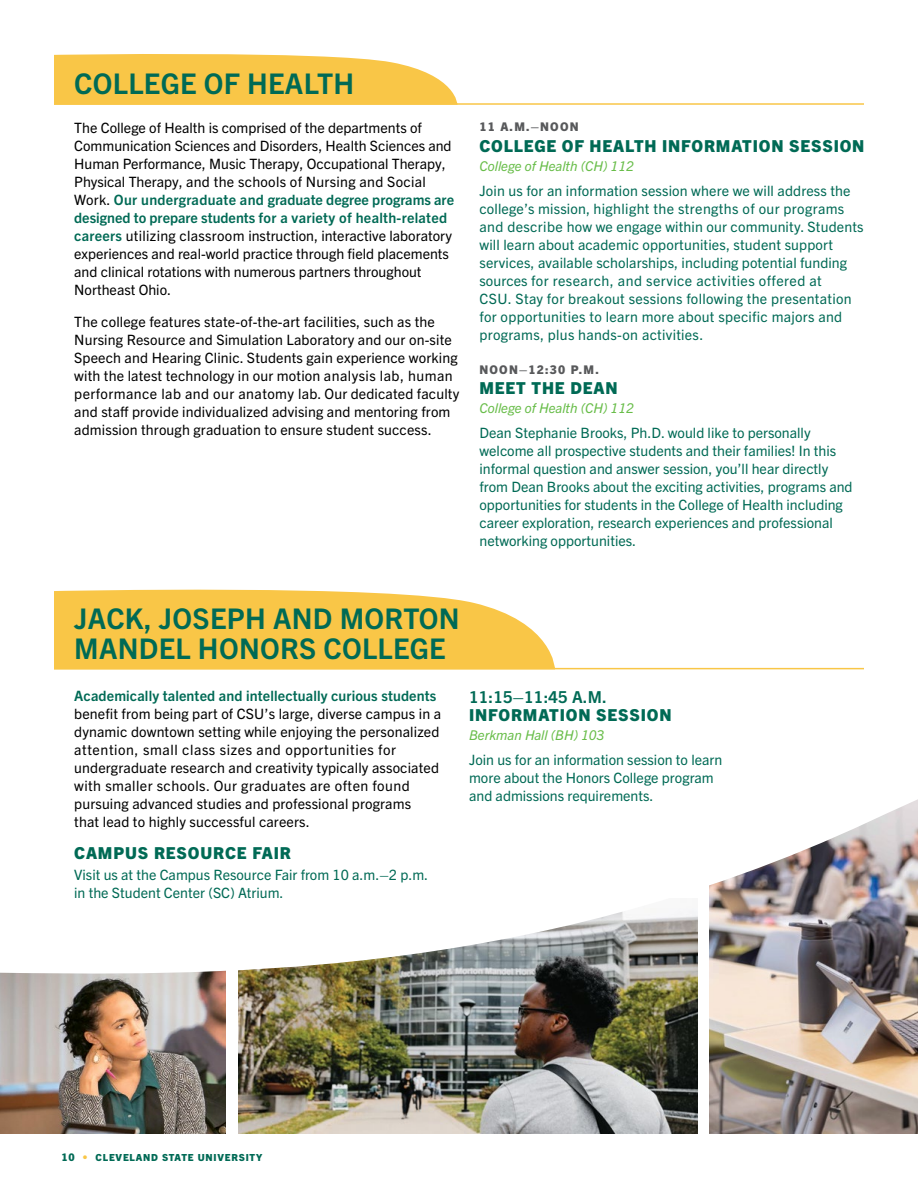
<style>
.page{position:relative;width:918px;height:1188px;background:#fff}
.page>*{position:absolute;margin:0;border:0;box-sizing:border-box;transform-origin:0 0}
.t1{font:700 28.5px/30px "Trade Gothic Next LT Pro";letter-spacing:.01em;color:#006a55}
.t2{font:800 16.5px "Trade Gothic Next LT Pro";letter-spacing:.05em;color:#006a55}
.t3{font:700 16.5px "Trade Gothic Next LT Pro";letter-spacing:.015em;color:#006a55}
.t4{font:14.25px/18px "Trade Gothic Next LT Pro";letter-spacing:.01em;color:#000}
.t5{font:14.25px/18px "Trade Gothic Next LT Pro";color:#006a55}
.t6{font:14.25px/18px "Trade Gothic Next LT Pro";letter-spacing:.02em;color:#006a55}
.t7{font:700 14.25px "Trade Gothic Next LT Pro";letter-spacing:.01em;color:#006a55}
.t8{font:italic 13.5px "Trade Gothic Next LT Pro";color:#68bd49}
.t9{font:800 12px "Trade Gothic Next LT Pro";letter-spacing:.1em;color:#58595b}
.t10{font:800 9.75px "Trade Gothic Next LT Pro";letter-spacing:.08em;color:#006a55}
.s1{font-weight:700;color:#006a55}
.s2{font-size:10.5px}
.s3{font-size:10.5px;color:#f9c647}
</style>
<div class="page">
<img style="left:238px;top:983px;width:459px;height:151px">
<img style="left:709px;top:983px;width:209px;height:151px">
<img style="left:0;top:983px;width:226px;height:151px">
<svg style="left:0;top:667px;width:918px;height:316px"></svg>
<hr style="left:54px;top:668px;width:810px;height:1px;background:#f9c647">
<svg style="left:54px;top:589px;width:501px;height:79px;background:#f9cb58"></svg>
<hr style="left:54px;top:103px;width:810px;height:2px;background:#f9c647">
<svg style="left:54px;top:54px;width:404px;height:51px;background:#f9cb57"></svg>
<h1 class="t1" style="left:74px;top:67px;width:282px">COLLEGE OF HEALTH</h1>
<p class="t4" style="left:74px;top:118px;width:381px">The College of Health is comprised of the departments of Communication Sciences and Disorders, Health Sciences and Human Performance, Music Therapy, Occupational Therapy, Physical Therapy, and the schools of Nursing and Social Work. <span class="s1">Our undergraduate and graduate degree programs are designed to prepare students for a variety of health-related careers</span> utilizing classroom instruction, interactive laboratory experiences and real-world practice through field placements and clinical rotations with numerous partners throughout Northeast Ohio.</p>
<p class="t4" style="left:74px;top:312px;width:387px">The college features state-of-the-art facilities, such as the Nursing Resource and Simulation Laboratory and our on-site Speech and Hearing Clinic. Students gain experience working with the latest technology in our motion analysis lab, human performance lab and our anatomy lab. Our dedicated faculty and staff provide individualized advising and mentoring from admission through graduation to ensure student success.</p>
<p class="t9" style="left:480px;top:119px;width:101px">11 A.M.–NOON</p>
<p class="t2" style="left:480px;top:135px;width:387px">COLLEGE OF HEALTH INFORMATION SESSION</p>
<p class="t8" style="left:480px;top:157px;width:156px">College of Health (CH) 112</p>
<p class="t6" style="left:480px;top:181px;width:386px">Join us for an information session where we will address the college’s mission, highlight the strengths of our programs and describe how we engage within our community. Students will learn about academic opportunities, student support services, available scholarships, including potential funding sources for research, and service activities offered at<br>CSU. Stay for breakout sessions following the presentation for opportunities to learn more about specific majors and programs, plus hands-on activities.</p>
<p class="t9" style="left:480px;top:361px;width:121px">NOON–12:30 P.M.</p>
<p class="t2" style="left:480px;top:377px;width:140px">MEET THE DEAN</p>
<p class="t8" style="left:480px;top:399px;width:156px">College of Health (CH) 112</p>
<p class="t5" style="left:480px;top:423px;width:375px">Dean Stephanie Brooks, Ph.D. would like to personally welcome all prospective students and their families! In this informal question and answer session, you’ll hear directly from Dean Brooks about the exciting activities, programs and opportunities for students in the College of Health including career exploration, research experiences and professional networking opportunities.</p>
<h1 class="t1" style="left:74px;top:601px;width:387px">JACK, JOSEPH AND MORTON<br>MANDEL HONORS COLLEGE</h1>
<p class="t7" style="left:74px;top:686px;width:364px">Academically talented and intellectually curious students</p>
<p class="t4" style="left:74px;top:704px;width:368px">benefit from being part of CSU’s large, diverse campus in a dynamic downtown setting while enjoying the personalized attention, small class sizes and opportunities for undergraduate research and creativity typically associated with smaller schools. Our graduates are often found pursuing advanced studies and professional programs<br>that lead to highly successful careers.</p>
<p class="t2" style="left:74px;top:841px;width:218px">CAMPUS RESOURCE FAIR</p>
<p class="t5" style="left:74px;top:864px;width:355px">Visit us at the Campus Resource Fair from 10 a.m.–2 p.m. in the Student Center (SC) Atrium.</p>
<p class="t3" style="left:469px;top:686px;width:139px">11:15–11:45 A.M.</p>
<p class="t2" style="left:469px;top:704px;width:204px">INFORMATION SESSION</p>
<p class="t8" style="left:469px;top:726px;width:137px">Berkman Hall (BH) 103</p>
<p class="t5" style="left:469px;top:750px;width:255px">Join us for an information session to learn more about the Honors College program and admissions requirements.</p>
<p class="t10" style="left:62px;top:1151px;width:202px"><span class="s2">10</span> <span class="s3">•</span> CLEVELAND STATE UNIVERSITY</p>
</div>
